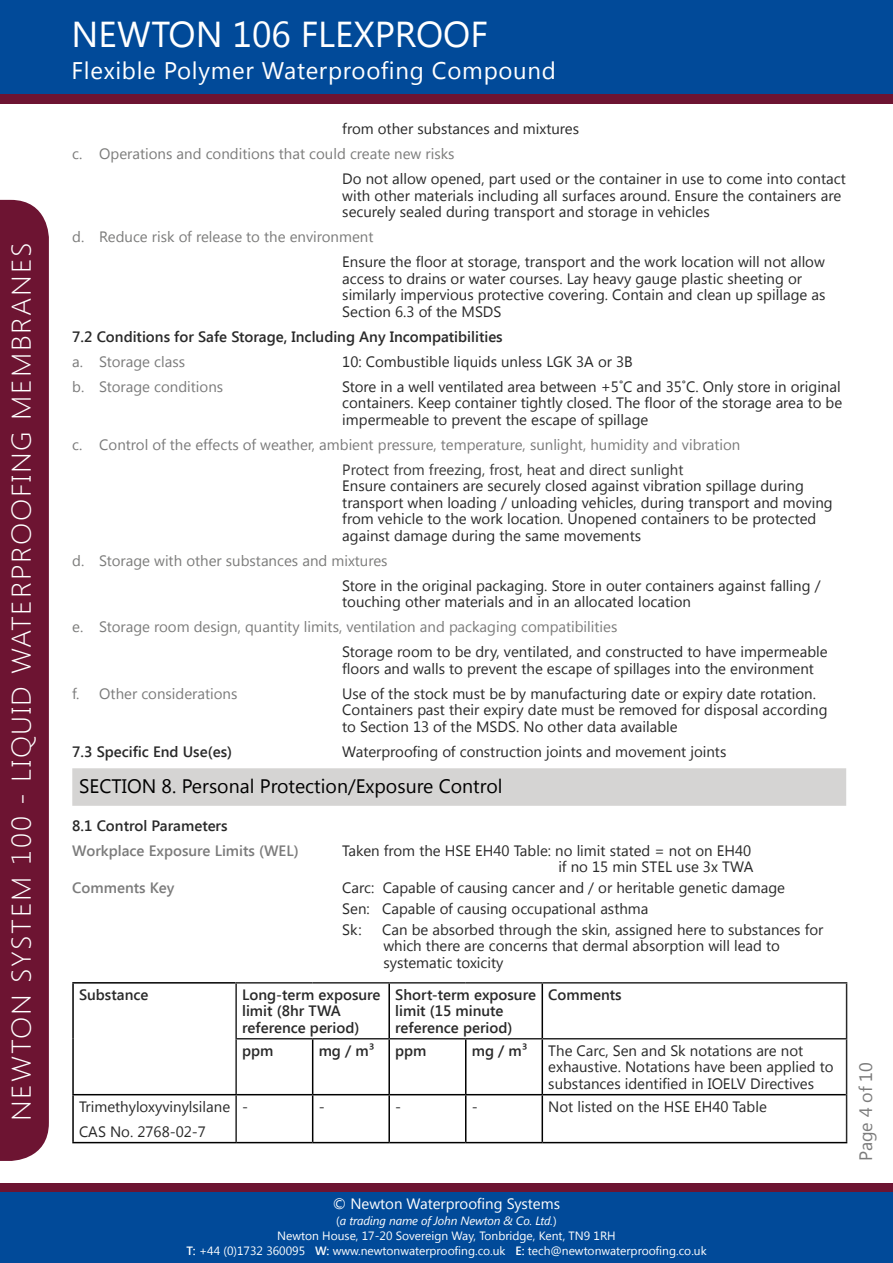
<style>
.page{position:relative;width:893px;height:1263px;background:#fff}
.page>*{position:absolute;margin:0;border:0;box-sizing:border-box;transform-origin:0 0}
.t1{font:36px "Segoe UI";color:#fff}
.t2{font:300 27px "Segoe UI";letter-spacing:.06em;color:#fff;scale:1.08 1}
.t3{font:24px "Segoe UI";letter-spacing:.03em;color:#fff}
.t4{font:19.5px "Segoe UI";color:#000}
.t5{font:18px "Segoe UI";color:#7b7b7b}
.t6{font:15px/16.5px "Segoe UI";color:#292929}
.t7{font:600 15px/16.5px "Segoe UI";color:#292929}
.t8{font:15px "Segoe UI";color:#7c7c7b}
.t9{font:15px "Segoe UI";color:#7b7b7b}
.t10{font:15px "Segoe UI";color:#383838}
.t11{font:600 15px "Segoe UI";color:#7b7b7b}
.t12{font:15px "Segoe UI";color:#fff}
.t13{font:12px/15.6px "Segoe UI";color:#fff;text-align:center}
.s1{font-style:italic}
.s2{font-weight:600}
</style>
<div class="page">
<div style="left:0;top:200px;width:49px;height:961px;background:#6d1432"></div>
<div style="left:0;top:1191px;width:893px;height:72px;background:#014a99"></div>
<div style="left:0;top:1183px;width:893px;height:8px;background:#6d1432"></div>
<div style="left:0;top:0;width:893px;height:94px;background:#014a99"></div>
<div style="left:0;top:94px;width:893px;height:9px;background:#6d1432"></div>
<div style="left:72px;top:768px;width:774px;height:38px;background:#d5d4d3"></div>
<hr style="left:72px;top:982px;width:163px;height:1px;background:#000">
<hr style="left:72px;top:983px;width:2px;height:56px;background:#000">
<hr style="left:72px;top:1039px;width:2px;height:55px;background:#000">
<hr style="left:235px;top:982px;width:78px;height:1px;background:#292929">
<hr style="left:235px;top:983px;width:2px;height:55px;background:#292929">
<hr style="left:313px;top:982px;width:76px;height:1px;background:#292929">
<hr style="left:389px;top:982px;width:77px;height:1px;background:#292929">
<hr style="left:466px;top:982px;width:76px;height:1px;background:#292929">
<hr style="left:542px;top:982px;width:305px;height:1px;background:#292929">
<hr style="left:846px;top:983px;width:1px;height:55px;background:#292929">
<hr style="left:388px;top:983px;width:2px;height:55px;background:#000">
<hr style="left:542px;top:983px;width:1px;height:55px;background:#000">
<hr style="left:235px;top:1038px;width:78px;height:1px;background:#292929">
<hr style="left:235px;top:1039px;width:2px;height:55px;background:#292929">
<hr style="left:313px;top:1038px;width:76px;height:1px;background:#292929">
<hr style="left:389px;top:1038px;width:77px;height:1px;background:#292929">
<hr style="left:466px;top:1038px;width:76px;height:1px;background:#292929">
<hr style="left:542px;top:1038px;width:305px;height:1px;background:#292929">
<hr style="left:846px;top:1039px;width:1px;height:56px;background:#292929">
<hr style="left:312px;top:1039px;width:1px;height:55px;background:#000">
<hr style="left:388px;top:1039px;width:2px;height:55px;background:#000">
<hr style="left:465px;top:1039px;width:1px;height:55px;background:#000">
<hr style="left:542px;top:1039px;width:1px;height:55px;background:#000">
<hr style="left:72px;top:1094px;width:164px;height:1px;background:#000">
<hr style="left:72px;top:1095px;width:2px;height:47px;background:#000">
<hr style="left:236px;top:1094px;width:77px;height:1px;background:#000">
<hr style="left:313px;top:1094px;width:76px;height:1px;background:#000">
<hr style="left:312px;top:1095px;width:1px;height:47px;background:#000">
<hr style="left:389px;top:1094px;width:77px;height:1px;background:#000">
<hr style="left:388px;top:1095px;width:2px;height:47px;background:#000">
<hr style="left:466px;top:1094px;width:76px;height:1px;background:#000">
<hr style="left:465px;top:1095px;width:1px;height:47px;background:#000">
<hr style="left:542px;top:1094px;width:304px;height:1px;background:#000">
<hr style="left:542px;top:1095px;width:1px;height:47px;background:#000">
<hr style="left:72px;top:1142px;width:164px;height:1px;background:#000">
<hr style="left:236px;top:1142px;width:77px;height:1px;background:#000">
<hr style="left:313px;top:1142px;width:76px;height:1px;background:#000">
<hr style="left:389px;top:1142px;width:77px;height:1px;background:#000">
<hr style="left:466px;top:1142px;width:76px;height:1px;background:#000">
<hr style="left:542px;top:1142px;width:305px;height:1px;background:#000">
<hr style="left:235px;top:1095px;width:2px;height:47px;background:#292929">
<hr style="left:846px;top:1095px;width:1px;height:47px;background:#292929">
<h2 class="t2" style="left:3px;top:1121px;width:815px;rotate:-90deg">NEWTON SYSTEM 100 - LIQUID WATERPROOFING MEMBRANES</h2>
<h1 class="t1" style="left:71px;top:9px;width:418px">NEWTON 106 FLEXPROOF</h1>
<h3 class="t3" style="left:71px;top:54px;width:486px">Flexible Polymer Waterproofing Compound</h3>
<p class="t6" style="left:342px;top:120px;width:238px">from other substances and mixtures</p>
<p class="t8" style="left:72px;top:143px;width:384px">c. Operations and conditions that could create new risks</p>
<p class="t6" style="left:342px;top:170px;width:505px">Do not allow opened, part used or the container in use to come into contact with other materials including all surfaces around. Ensure the containers are securely sealed during transport and storage in vehicles</p>
<p class="t8" style="left:72px;top:227px;width:303px">d. Reduce risk of release to the environment</p>
<p class="t6" style="left:342px;top:253px;width:485px">Ensure the floor at storage, transport and the work location will not allow access to drains or water courses. Lay heavy gauge plastic sheeting or similarly impervious protective covering. Contain and clean up spillage as Section 6.3 of the MSDS</p>
<p class="t7" style="left:72px;top:327px;width:432px">7.2 Conditions for Safe Storage, Including Any Incompatibilities</p>
<p class="t9" style="left:72px;top:351px;width:114px">a. Storage class</p>
<p class="t6" style="left:342px;top:353px;width:292px">10: Combustible liquids unless LGK 3A or 3B</p>
<p class="t9" style="left:72px;top:376px;width:152px">b. Storage conditions</p>
<p class="t6" style="left:342px;top:378px;width:501px;text-align:justify">Store in a well ventilated area between +5˚C and 35˚C. Only store in original containers. Keep container tightly closed. The floor of the storage area to be impermeable to prevent the escape of spillage</p>
<p class="t9" style="left:72px;top:434px;width:670px">c. Control of the effects of weather, ambient pressure, temperature, sunlight, humidity and vibration</p>
<p class="t10" style="left:342px;top:459px;width:343px">Protect from freezing, frost, heat and direct sunlight</p>
<p class="t6" style="left:342px;top:477px;width:492px">Ensure containers are securely closed against vibration spillage during transport when loading / unloading vehicles, during transport and moving from vehicle to the work location. Unopened containers to be protected against damage during the same movements</p>
<p class="t8" style="left:72px;top:550px;width:317px">d. Storage with other substances and mixtures</p>
<p class="t6" style="left:342px;top:577px;width:480px">Store in the original packaging. Store in outer containers against falling / touching other materials and in an allocated location</p>
<p class="t8" style="left:72px;top:617px;width:547px">e. Storage room design, quantity limits, ventilation and packaging compatibilities</p>
<p class="t6" style="left:342px;top:643px;width:487px">Storage room to be dry, ventilated, and constructed to have impermeable floors and walls to prevent the escape of spillages into the environment</p>
<p class="t9" style="left:72px;top:683px;width:167px">f. Other considerations</p>
<p class="t6" style="left:342px;top:685px;width:487px">Use of the stock must be by manufacturing date or expiry date rotation.<br>Containers past their expiry date must be removed for disposal according to Section 13 of the MSDS. No other data available</p>
<p class="t7" style="left:72px;top:743px;width:161px">7.3 Specific End Use(es)</p>
<p class="t6" style="left:342px;top:743px;width:386px">Waterproofing of construction joints and movement joints</p>
<h3 class="t4" style="left:79px;top:772px;width:425px">SECTION 8. Personal Protection/Exposure Control</h3>
<p class="t7" style="left:72px;top:816px;width:157px">8.1 Control Parameters</p>
<p class="t11" style="left:72px;top:840px;width:228px">Workplace Exposure Limits (WEL)</p>
<p class="t6" style="left:342px;top:841px;width:413px;text-align:right">Taken from the HSE EH40 Table: no limit stated = not on EH40 if no 15 min STEL use 3x TWA</p>
<p class="t11" style="left:72px;top:877px;width:104px">Comments Key</p>
<p class="t6" style="left:342px;top:877px;width:444px;line-height:20.7px">Carc: Capable of causing cancer and / or heritable genetic damage<br>Sen: Capable of causing occupational asthma<br>Sk:</p>
<p class="t6" style="left:382px;top:920px;width:443px">Can be absorbed through the skin, assigned here to substances for which there are concerns that dermal absorption will lead to systematic toxicity</p>
<p class="t7" style="left:79px;top:985px;width:71px">Substance</p>
<p class="t7" style="left:242px;top:985px;width:140px">Long-term exposure limit (8hr TWA reference period)</p>
<p class="t7" style="left:395px;top:985px;width:142px">Short-term exposure limit (15 minute reference period)</p>
<p class="t7" style="left:548px;top:985px;width:75px">Comments</p>
<p class="t7" style="left:242px;top:1041px;width:33px">ppm</p>
<p class="t7" style="left:319px;top:1041px;width:57px">mg / m³</p>
<p class="t7" style="left:395px;top:1041px;width:33px">ppm</p>
<p class="t7" style="left:472px;top:1041px;width:57px">mg / m³</p>
<p class="t6" style="left:548px;top:1041px;width:287px">The Carc, Sen and Sk notations are not exhaustive. Notations have been applied to substances identified in IOELV Directives</p>
<p class="t6" style="left:79px;top:1093px;width:153px;line-height:25px">Trimethyloxyvinylsilane<br>CAS No. 2768-02-7</p>
<p class="t6" style="left:242px;top:1097px;width:7px">-</p>
<p class="t6" style="left:319px;top:1097px;width:7px">-</p>
<p class="t6" style="left:395px;top:1097px;width:7px">-</p>
<p class="t6" style="left:472px;top:1097px;width:7px">-</p>
<p class="t6" style="left:548px;top:1097px;width:220px">Not listed on the HSE EH40 Table</p>
<p class="t5" style="left:853px;top:1161px;width:100px;rotate:-90deg">Page 4 of 10</p>
<p class="t12" style="left:333px;top:1193px;width:229px">© Newton Waterproofing Systems</p>
<p class="t13" style="left:277px;top:1212px;width:340px">(<span class="s1">a trading name of John Newton &amp; Co. Ltd.</span>)<br>Newton House, 17-20 Sovereign Way, Tonbridge, Kent, TN9 1RH</p>
<p class="t13" style="left:186px;top:1242px;width:522px"><span class="s2">T:</span> +44 (0)1732 360095 <span class="s2">W:</span> www.newtonwaterproofing.co.uk <span class="s2">E:</span> tech@newtonwaterproofing.co.uk</p>
</div>
